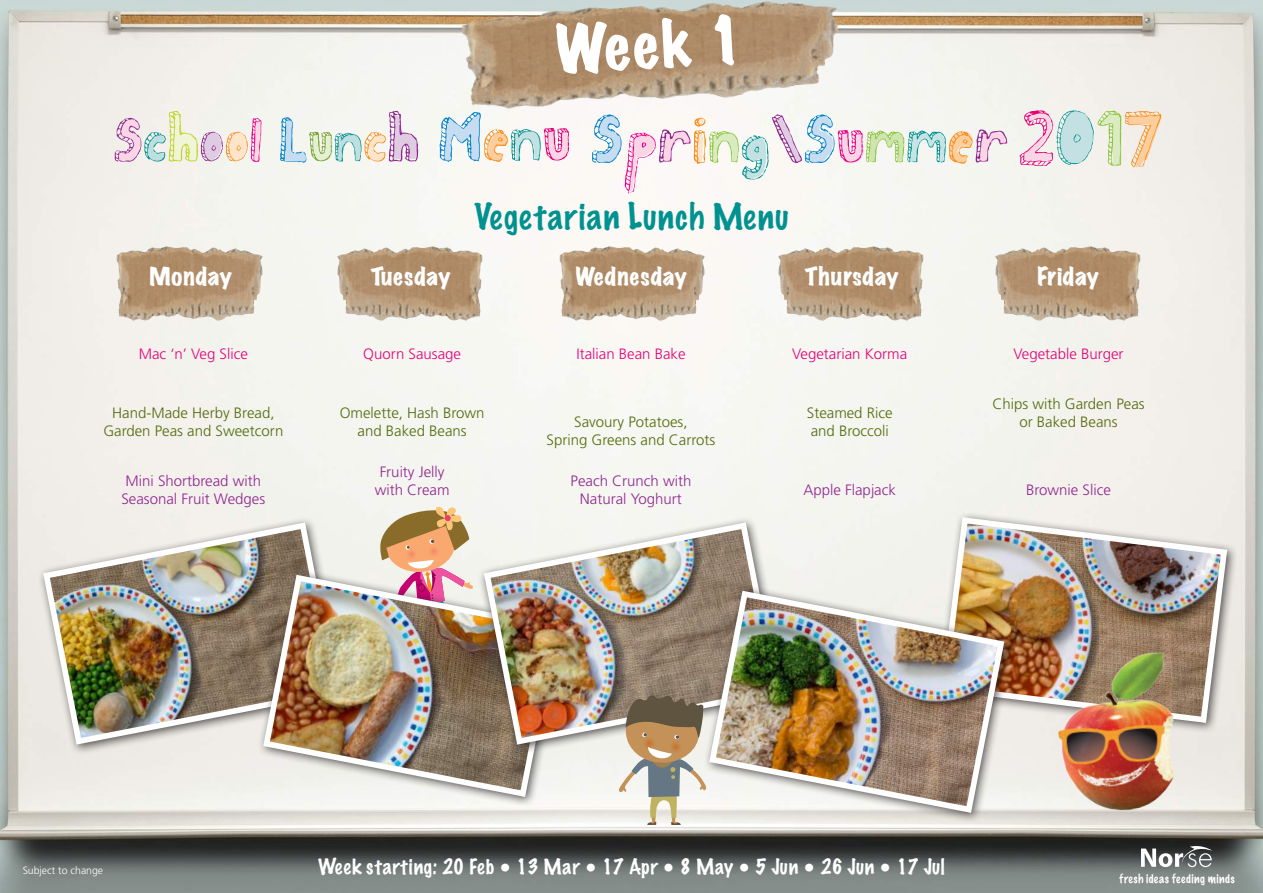
<style>
.page{position:relative;width:1263px;height:893px;background:#fff}
.page>*{position:absolute;margin:0;border:0;box-sizing:border-box;transform-origin:0 0}
.t1{font:expanded 59.4px "Marker Felt";color:#fff}
.t2{font:58.2px "Fh Scribble";color:#90268f}
.t3{font:100 33px "Marker Felt";letter-spacing:.04em;color:#009290}
.t4{font:expanded 22.5px "Marker Felt";letter-spacing:.03em;color:#fff}
.t5{font:100 19.5px "Marker Felt";letter-spacing:.035em;color:#fff}
.t6{font:300 15px/18px "Frutiger";color:#556b0e;text-align:center}
.t7{font:300 15px/18px "Frutiger";color:#90268f;text-align:center}
.t8{font:300 15px "Frutiger";color:#e40278}
.t9{font:100 11.4px "Marker Felt";letter-spacing:.035em;color:#fff}
.t10{font:300 10.5px "Frutiger";color:#fff}
.s1{color:#009290}
.s2{color:#c1d72f}
.s3{color:#f68e1e}
.s4{color:#ed028c}
.s5{color:#0082c8}
.s6{color:#78a22d}
.s7{font-size:64.65px;color:#0082c8}
.s8{font-size:64.65px;color:#f68e1e}
.s9{font-size:64.65px;color:#009290}
.s10{font-size:64.65px;color:#e40278}
.s11{font-size:64.35px;color:#0082c8}
.s12{font-size:64.35px;color:#ed028c}
.s13{font-size:64.35px}
.s14{font-size:64.35px;color:#f68e1e}
.s15{font-size:64.35px;color:#8bc63e}
.s16{font-size:64.35px;color:#009290}
.s17{font-size:73.8px;color:#e40278}
.s18{font-size:73.8px;color:#009290}
.s19{font-size:73.8px;color:#8bc63e}
.s20{font-size:73.8px;color:#f68e1e}
</style>
<div class="page">
<img style="left:0;top:0;width:1263px;height:893px">
<svg style="left:379px;top:506px;width:94px;height:61px"></svg>
<svg style="left:1141px;top:858px;width:72px;height:9px"></svg>
<img style="left:448px;top:0;width:400px;height:114px">
<img style="left:113px;top:244px;width:152px;height:80px">
<img style="left:555px;top:244px;width:152px;height:80px">
<img style="left:335px;top:244px;width:152px;height:80px">
<img style="left:776px;top:244px;width:152px;height:80px">
<img style="left:992px;top:244px;width:152px;height:80px">
<div style="left:36px;top:515px;width:312px;height:239px;background:#f1eee9"></div>
<img style="left:40px;top:520px;width:281px;height:228px">
<div style="left:256px;top:567px;width:312px;height:240px;background:#231f20;opacity:.75"></div>
<img style="left:260px;top:571px;width:302px;height:229px">
<div style="left:476px;top:515px;width:313px;height:239px;background:#231f20;opacity:.75"></div>
<img style="left:481px;top:519px;width:301px;height:229px">
<div style="left:934px;top:510px;width:303px;height:222px;background:#231f20;opacity:.75"></div>
<img style="left:938px;top:514px;width:292px;height:106px">
<div style="left:702px;top:583px;width:312px;height:240px;background:#231f20;opacity:.75"></div>
<img style="left:706px;top:587px;width:302px;height:229px">
<svg style="left:172px;top:115px;width:24px;height:46px"></svg>
<svg style="left:146px;top:135px;width:18px;height:26px"></svg>
<svg style="left:118px;top:119px;width:22px;height:43px"></svg>
<svg style="left:202px;top:121px;width:59px;height:41px;background:#f1e7e4"></svg>
<svg style="left:283px;top:119px;width:23px;height:43px"></svg>
<svg style="left:314px;top:132px;width:70px;height:32px"></svg>
<svg style="left:394px;top:116px;width:23px;height:47px"></svg>
<svg style="left:444px;top:114px;width:36px;height:49px"></svg>
<svg style="left:486px;top:130px;width:22px;height:32px"></svg>
<svg style="left:514px;top:130px;width:55px;height:32px"></svg>
<svg style="left:697px;top:118px;width:7px;height:7px"></svg>
<svg style="left:663px;top:132px;width:40px;height:31px"></svg>
<svg style="left:980px;top:132px;width:27px;height:30px"></svg>
<svg style="left:596px;top:115px;width:60px;height:76px"></svg>
<svg style="left:807px;top:115px;width:26px;height:48px"></svg>
<svg style="left:711px;top:130px;width:58px;height:52px"></svg>
<svg style="left:840px;top:128px;width:133px;height:38px"></svg>
<svg style="left:776px;top:115px;width:25px;height:47px"></svg>
<svg style="left:1024px;top:109px;width:70px;height:58px;background:#e3e8e8"></svg>
<svg style="left:1100px;top:112px;width:21px;height:54px"></svg>
<svg style="left:1128px;top:114px;width:34px;height:52px;background:#f6e1ca"></svg>
<img style="left:998px;top:620px;width:238px;height:238px">
<svg style="left:619px;top:694px;width:87px;height:131px"></svg>
<h1 class="t1" style="left:554px;top:3px;width:190px;rotate:-3deg">Week 1</h1>
<h2 class="t2" style="left:113px;top:107px;width:1052px">S<span class="s1">c</span><span class="s2">h</span>o<span class="s3">o</span><span class="s4">l</span> <span class="s5">L</span><span class="s6">u</span><span class="s1">n</span><span class="s3">c</span>h <span class="s7">M</span><span class="s8">e</span><span class="s9">n</span><span class="s10">u</span> <span class="s11">S</span><span class="s12">p</span><span class="s13">r</span><span class="s14">i</span><span class="s15">n</span><span class="s16">g</span><span class="s13">\</span><span class="s11">S</span><span class="s12">u</span><span class="s15">m</span><span class="s16">m</span><span class="s14">e</span><span class="s13">r</span> <span class="s17">2</span><span class="s18">0</span><span class="s19">1</span><span class="s20">7</span></h2>
<h3 class="t3" style="left:474px;top:190px;width:316px">Vegetarian Lunch Menu</h3>
<h3 class="t4" style="left:150px;top:258px;width:84px">Monday</h3>
<h3 class="t4" style="left:371px;top:258px;width:81px">Tuesday</h3>
<h3 class="t4" style="left:576px;top:258px;width:113px">Wednesday</h3>
<h3 class="t4" style="left:805px;top:258px;width:95px">Thursday</h3>
<h3 class="t4" style="left:1037px;top:258px;width:63px">Friday</h3>
<p class="t8" style="left:139px;top:345px;width:111px">Mac ‘n’ Veg Slice</p>
<p class="t8" style="left:363px;top:345px;width:99px">Quorn Sausage</p>
<p class="t8" style="left:576px;top:345px;width:111px">Italian Bean Bake</p>
<p class="t8" style="left:792px;top:345px;width:117px">Vegetarian Korma</p>
<p class="t8" style="left:1013px;top:345px;width:112px">Vegetable Burger</p>
<p class="t6" style="left:103px;top:404px;width:182px">Hand-Made Herby Bread,<br>Garden Peas and Sweetcorn</p>
<p class="t6" style="left:340px;top:404px;width:146px">Omelette, Hash Brown and Baked Beans</p>
<p class="t6" style="left:547px;top:413px;width:170px">Savoury Potatoes,<br>Spring Greens and Carrots</p>
<p class="t6" style="left:807px;top:404px;width:87px;text-align:left">Steamed Rice and Broccoli</p>
<p class="t6" style="left:992px;top:395px;width:154px">Chips with Garden Peas or Baked Beans</p>
<p class="t7" style="left:121px;top:472px;width:145px;text-align:left">Mini Shortbread with<br>Seasonal Fruit Wedges</p>
<p class="t7" style="left:375px;top:463px;width:76px">Fruity Jelly with Cream</p>
<p class="t7" style="left:570px;top:472px;width:122px">Peach Crunch with<br>Natural Yoghurt</p>
<p class="t7" style="left:803px;top:481px;width:94px">Apple Flapjack</p>
<p class="t7" style="left:1026px;top:481px;width:86px">Brownie Slice</p>
<p class="t10" style="left:23px;top:864px;width:82px">Subject to change</p>
<h3 class="t5" style="left:318px;top:851px;width:628px">Week starting: 20 Feb • 13 Mar • 17 Apr • 8 May • 5 Jun • 26 Jun • 17 Jul</h3>
<p class="t9" style="left:1119px;top:869px;width:117px">fresh ideas feeding minds</p>
</div>
